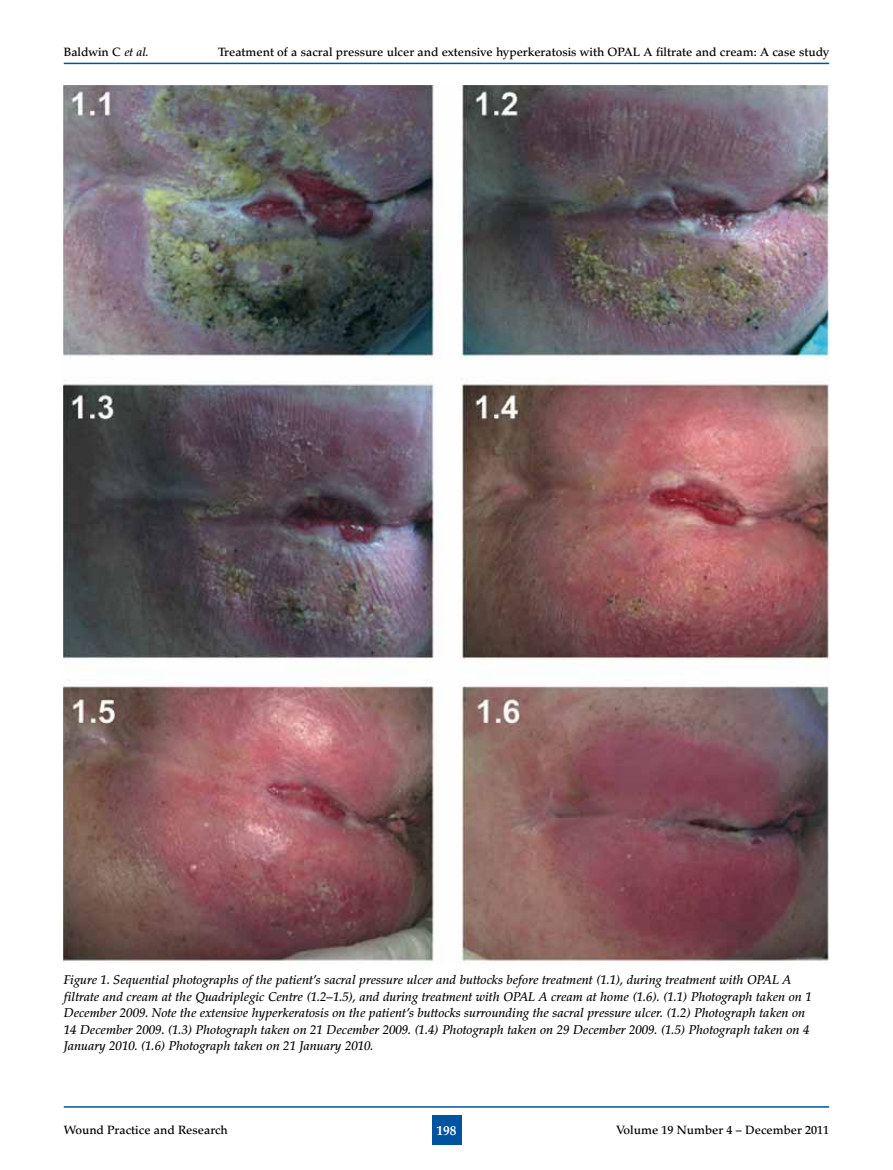
<style>
.page{position:relative;width:893px;height:1170px;background:#fff}
.page>*{position:absolute;margin:0;border:0;box-sizing:border-box;transform-origin:0 0}
.t1{font:700 13.5px "Palatino";color:#fff}
.t2{font:italic 500 12.75px/16.5px "Palatino";color:#000}
.t3{font:500 12px "Palatino";color:#000}
.s1{font-style:italic}
</style>
<div class="page">
<div style="left:432px;top:1114px;width:29px;height:30px;background:#00539f"></div>
<hr style="left:64px;top:1106px;width:765px;height:1px;background:#00539f">
<hr style="left:64px;top:63px;width:765px;height:1px;background:#00539f">
<img style="left:64px;top:85px;width:765px;height:878px">
<p class="t3" style="left:64px;top:45px;width:87px">Baldwin C <span class="s1">et al.</span></p>
<p class="t3" style="left:218px;top:45px;width:613px">Treatment of a sacral pressure ulcer and extensive hyperkeratosis with OPAL A filtrate and cream: A case study</p>
<p class="t2" style="left:64px;top:971px;width:750px">Figure 1. Sequential photographs of the patient’s sacral pressure ulcer and buttocks before treatment (1.1), during treatment with OPAL A filtrate and cream at the Quadriplegic Centre (1.2–1.5), and during treatment with OPAL A cream at home (1.6). (1.1) Photograph taken on 1<br>December 2009. Note the extensive hyperkeratosis on the patient’s buttocks surrounding the sacral pressure ulcer. (1.2) Photograph taken on 14 December 2009. (1.3) Photograph taken on 21 December 2009. (1.4) Photograph taken on 29 December 2009. (1.5) Photograph taken on 4<br>January 2010. (1.6) Photograph taken on 21 January 2010.</p>
<p class="t3" style="left:64px;top:1122px;width:166px">Wound Practice and Research</p>
<p class="t1" style="left:436px;top:1121px;width:22px">198</p>
<p class="t3" style="left:617px;top:1122px;width:214px">Volume 19 Number 4 – December 2011</p>
</div>
